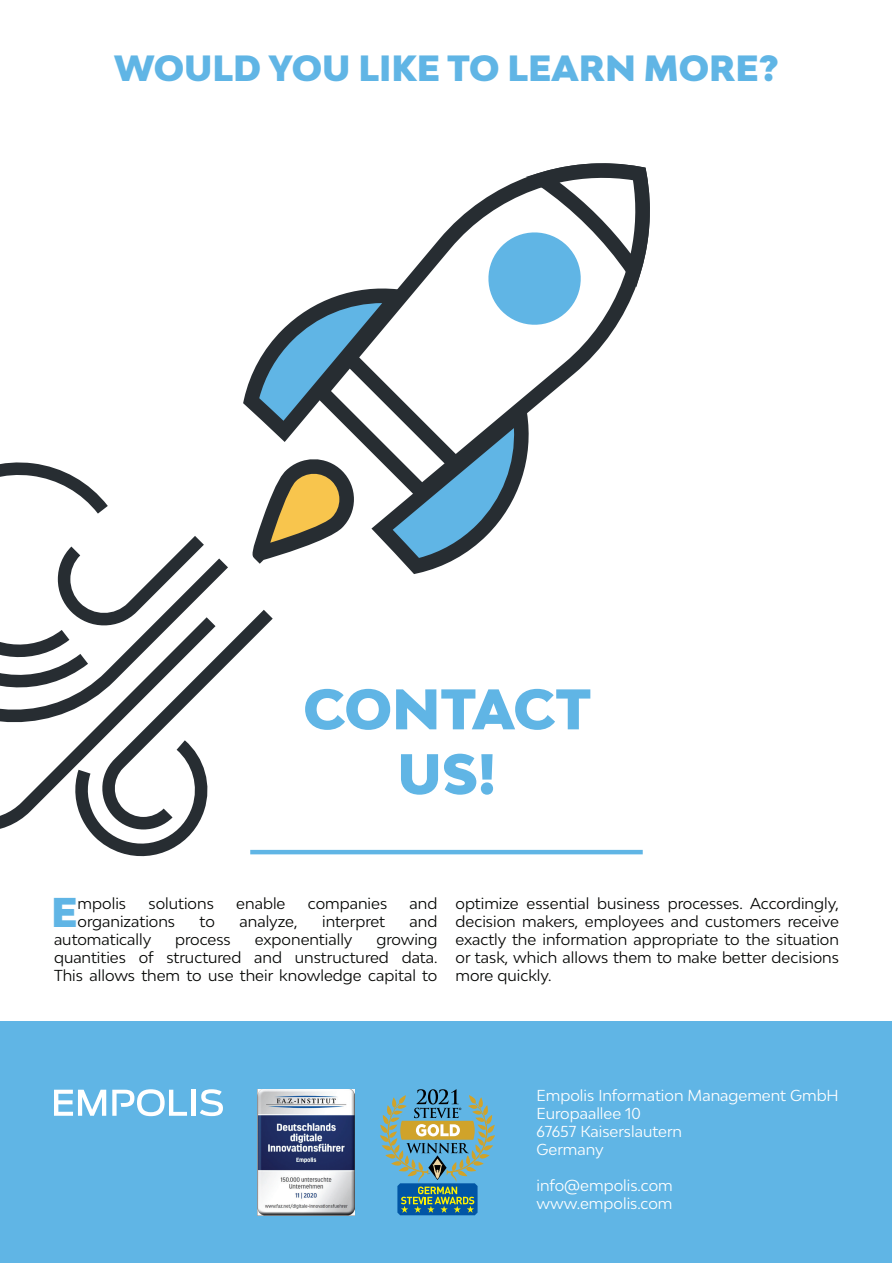
<style>
.page{position:relative;width:893px;height:1263px;background:#fff}
.page>*{position:absolute;margin:0;border:0;box-sizing:border-box;transform-origin:0 0}
.t1{font:900 54px/64.8px "Bw Modelica";color:#60b5e5;text-align:center}
.t2{font:900 39.3px "Bw Modelica";color:#60b5e5}
.t3{font:900 34.5px "Bw Modelica";color:#60b5e5}
.t4{font:15px/18px "Bw Modelica";color:#040503;text-align:justify}
.t5{font:15px/18px "Bw Modelica";color:#fff}
</style>
<div class="page">
<div style="left:1px;top:1021px;width:891px;height:241px;background:#60b5e5"></div>
<svg style="left:0;top:163px;width:650px;height:694px"></svg>
<svg style="left:54px;top:1090px;width:52px;height:26px"></svg>
<svg style="left:112px;top:1089px;width:75px;height:27px"></svg>
<hr style="left:191px;top:1090px;width:4px;height:26px;background:#fff">
<svg style="left:200px;top:1089px;width:23px;height:27px"></svg>
<img style="left:258px;top:1089px;width:97px;height:126px">
<svg style="left:380px;top:1089px;width:115px;height:126px"></svg>
<h3 class="t3" style="left:114px;top:46px;width:666px">WOULD YOU LIKE TO LEARN MORE?</h3>
<h1 class="t1" style="left:303px;top:676px;width:289px">CONTACT<br>US!</h1>
<h2 class="t2" style="left:51px;top:886px;width:28px">E</h2>
<p class="t4" style="left:78px;top:894px;width:50px">mpolis</p>
<p class="t4" style="left:149px;top:894px;width:67px">solutions</p>
<p class="t4" style="left:236px;top:894px;width:51px">enable</p>
<p class="t4" style="left:308px;top:894px;width:81px">companies</p>
<p class="t4" style="left:410px;top:894px;width:29px">and</p>
<p class="t4" style="left:78px;top:912px;width:99px">organizations</p>
<p class="t4" style="left:200px;top:912px;width:17px">to</p>
<p class="t4" style="left:240px;top:912px;width:59px">analyze,</p>
<p class="t4" style="left:322px;top:912px;width:64px">interpret</p>
<p class="t4" style="left:410px;top:912px;width:29px">and</p>
<p class="t4" style="left:54px;top:930px;width:99px">automatically</p>
<p class="t4" style="left:175px;top:930px;width:57px">process</p>
<p class="t4" style="left:255px;top:930px;width:99px">exponentially</p>
<p class="t4" style="left:54px;top:930px;width:385px;text-indent:322px">growing quantities of structured and unstructured data.<br>This allows them to use their knowledge capital to</p>
<p class="t4" style="left:455px;top:894px;width:385px">optimize essential business processes. Accordingly, decision makers, employees and customers receive exactly the information appropriate to the situation or task, which allows them to make better decisions more quickly.</p>
<p class="t5" style="left:536px;top:1086px;width:304px">Empolis Information Management GmbH<br>Europaallee 10<br>67657 Kaiserslautern<br>Germany</p>
<p class="t5" style="left:536px;top:1176px;width:138px">info@empolis.com www.empolis.com</p>
</div>
